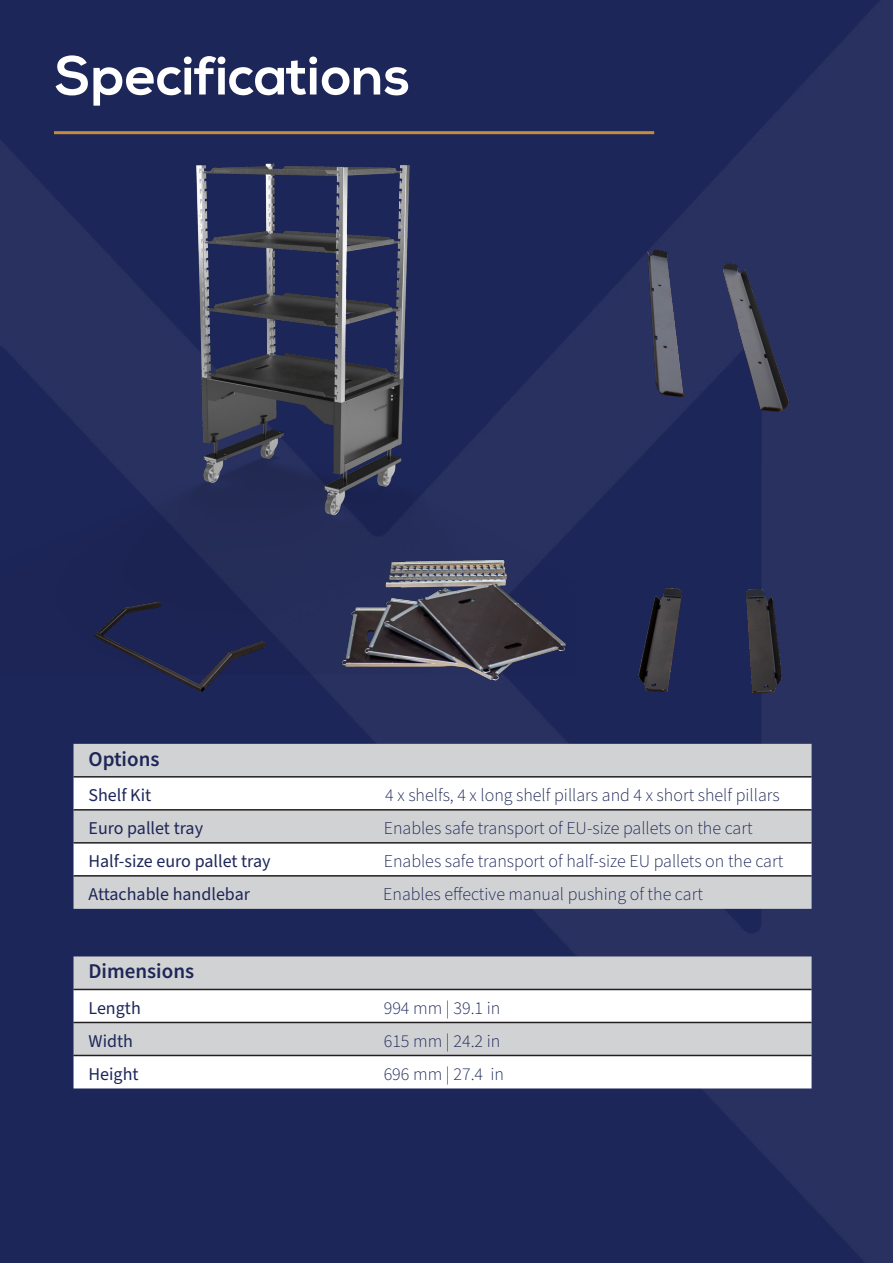
<style>
.page{position:relative;width:893px;height:1263px;background:#fff}
.page>*{position:absolute;margin:0;border:0;box-sizing:border-box;transform-origin:0 0}
.t1{font:700 54px "Nexa";color:#fff}
.t2{font:600 21px "Source Sans Pro";color:#1d2658}
.t3{font:300 18px "Source Sans Pro";color:#1d2658}
.t4{font:18px "Source Sans Pro";color:#1d2658}
</style>
<div class="page">
<img style="left:0;top:0;width:893px;height:1263px">
<img style="left:0;top:136px;width:1px;height:1073px">
<hr style="left:54px;top:131px;width:600px;height:3px;background:#c88b3c">
<div style="left:74px;top:956px;width:738px;height:33px;background:#d1d2d4"></div>
<svg style="left:74px;top:990px;width:738px;height:98px"></svg>
<hr style="left:74px;top:989px;width:738px;height:1px;background:#231f20">
<hr style="left:74px;top:1022px;width:738px;height:1px;background:#231f20">
<hr style="left:74px;top:1055px;width:738px;height:1px;background:#231f20">
<div style="left:74px;top:744px;width:738px;height:165px;background:#d1d2d4"></div>
<svg style="left:74px;top:777px;width:738px;height:98px"></svg>
<hr style="left:74px;top:776px;width:738px;height:1px;background:#231f20">
<hr style="left:74px;top:809px;width:738px;height:1px;background:#231f20">
<hr style="left:74px;top:842px;width:738px;height:1px;background:#231f20">
<hr style="left:74px;top:875px;width:738px;height:1px;background:#231f20">
<img style="left:317px;top:530px;width:264px;height:176px">
<div style="left:81px;top:674px;width:201px;height:30px;background:#1d2658"></div>
<img style="left:619px;top:576px;width:199px;height:133px">
<img style="left:634px;top:213px;width:163px;height:246px">
<img style="left:0;top:65px;width:574px;height:609px">
<p class="t1" style="left:55px;top:45px;width:357px">Specifications</p>
<p class="t2" style="left:89px;top:745px;width:72px">Options</p>
<p class="t4" style="left:89px;top:783px;width:64px">Shelf Kit</p>
<p class="t3" style="left:385px;top:783px;width:396px">4 x shelfs, 4 x long shelf pillars and 4 x short shelf pillars</p>
<p class="t4" style="left:89px;top:816px;width:116px">Euro pallet tray</p>
<p class="t3" style="left:384px;top:816px;width:370px">Enables safe transport of EU-size pallets on the cart</p>
<p class="t4" style="left:89px;top:849px;width:184px">Half-size euro pallet tray</p>
<p class="t3" style="left:384px;top:849px;width:401px">Enables safe transport of half-size EU pallets on the cart</p>
<p class="t4" style="left:89px;top:882px;width:163px">Attachable handlebar</p>
<p class="t3" style="left:383px;top:882px;width:321px">Enables effective manual pushing of the cart</p>
<p class="t2" style="left:89px;top:957px;width:107px">Dimensions</p>
<p class="t4" style="left:89px;top:996px;width:54px">Length</p>
<p class="t3" style="left:384px;top:996px;width:118px">994 mm | 39.1 in</p>
<p class="t4" style="left:89px;top:1029px;width:46px">Width</p>
<p class="t3" style="left:384px;top:1029px;width:118px">615 mm | 24.2 in</p>
<p class="t4" style="left:89px;top:1062px;width:52px">Height</p>
<p class="t3" style="left:384px;top:1062px;width:122px">696 mm | 27.4 in</p>
</div>
